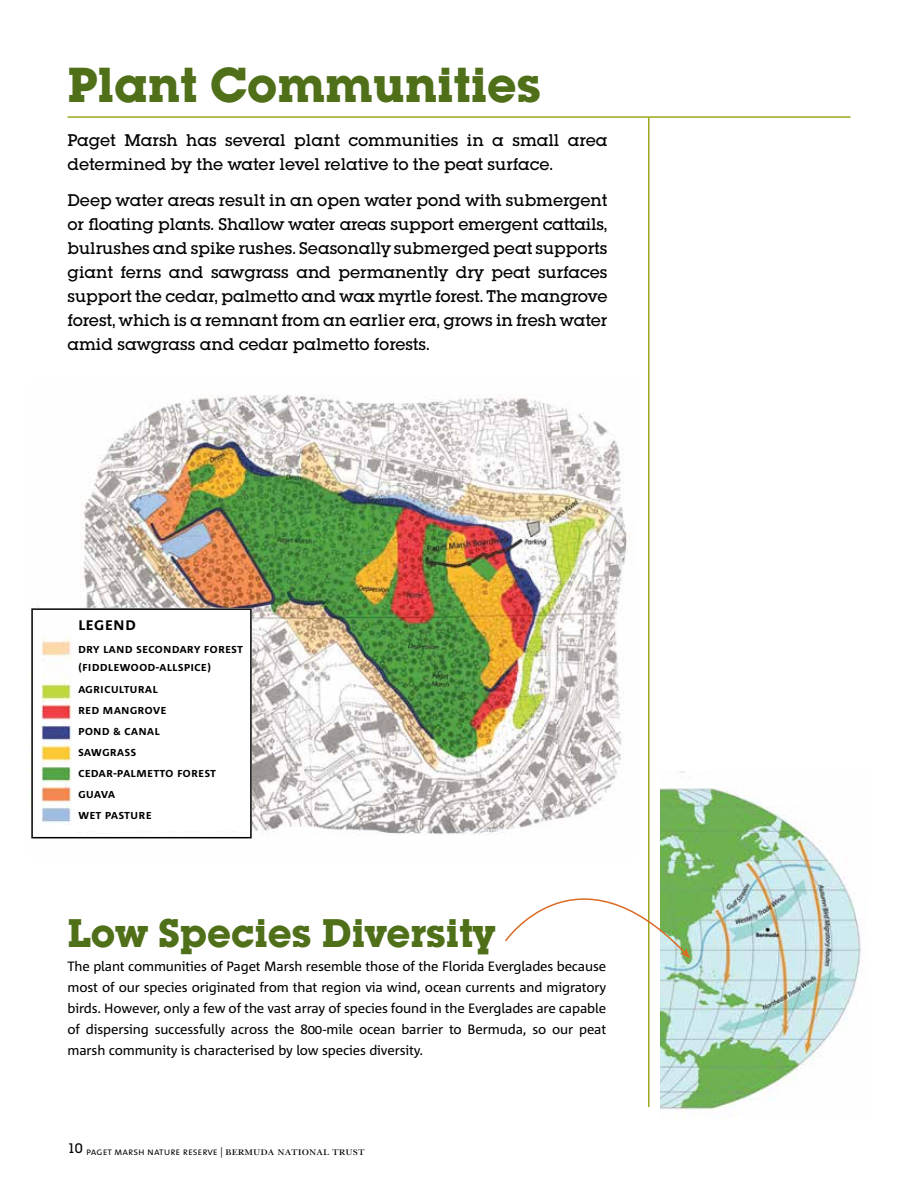
<style>
.page{position:relative;width:918px;height:1188px;background:#fff}
.page>*{position:absolute;margin:0;border:0;box-sizing:border-box;transform-origin:0 0}
.t1{font:700 48px "Lubalin Graph Std";color:#4f6f19}
.t2{font:700 39px "Lubalin Graph Std";color:#4f6f19}
.t3{font:500 16.5px/24px "Lubalin Graph Std";color:#000}
.t4{font:700 16.5px "Corpid C1 s";color:#000}
.t5{font:13.5px/21px "Corpid C1 s";letter-spacing:-.01em;color:#000;text-align:justify}
.t6{font:700 12px/21px "Corpid C1 s";color:#000}
.t7{font:10.5px "The Sans Semi Light Caps";color:#000}
.s1{font-family:"New Baskerville SC";font-size:12px}
</style>
<div class="page">
<img style="left:660px;top:772px;width:201px;height:338px">
<hr style="left:648px;top:118px;width:2px;height:989px;background:#9da719">
<img style="left:30px;top:394px;width:600px;height:445px">
<svg style="left:505px;top:839px;width:185px;height:119px"></svg>
<div style="left:72px;top:608px;width:179px;height:222px;background:#fff"></div>
<div style="left:33px;top:608px;width:8px;height:222px;background:#fff"></div>
<div style="left:40px;top:825px;width:35px;height:10px;background:#fff"></div>
<div style="left:40px;top:604px;width:35px;height:10px;background:#fff"></div>
<div style="left:31px;top:608px;width:221px;height:230px;border:2px solid #000"></div>
<hr style="left:68px;top:116px;width:782px;height:2px;background:#9da719">
<h1 class="t1" style="left:68px;top:54px;width:475px">Plant Communities</h1>
<p class="t3" style="left:68px;top:128px;width:541px">Paget Marsh has several plant communities in a small area determined by the water level relative to the peat surface.</p>
<p class="t3" style="left:68px;top:188px;width:542px;text-align:justify">Deep water areas result in an open water pond with submergent or floating plants. Shallow water areas support emergent cattails, bulrushes and spike rushes. Seasonally submerged peat supports giant ferns and sawgrass and permanently dry peat surfaces support the cedar, palmetto and wax myrtle forest. The mangrove forest, which is a remnant from an earlier era, grows in fresh water amid sawgrass and cedar palmetto forests.</p>
<p class="t4" style="left:78px;top:614px;width:60px">LEGEND</p>
<p class="t6" style="left:78px;top:639px;width:166px;line-height:18px">DRY LAND SECONDARY FOREST (FIDDLEWOOD-ALLSPICE)</p>
<p class="t6" style="left:78px;top:678px;width:140px">AGRICULTURAL<br>RED MANGROVE<br>POND &amp; CANAL<br>SAWGRASS<br>CEDAR-PALMETTO FOREST<br>GUAVA<br>WET PASTURE</p>
<h2 class="t2" style="left:68px;top:908px;width:429px">Low Species Diversity</h2>
<p class="t5" style="left:68px;top:955px;width:540px">The plant communities of Paget Marsh resemble those of the Florida Everglades because most of our species originated from that region via wind, ocean currents and migratory birds. However, only a few of the vast array of species found in the Everglades are capable of dispersing successfully across the 800-mile ocean barrier to Bermuda, so our peat marsh community is characterised by low species diversity.</p>
<p class="t7" style="left:68px;top:1142px;width:299px"><sup>10</sup> paget marsh nature reserve | <span class="s1">bermuda national trust</span></p>
</div>
